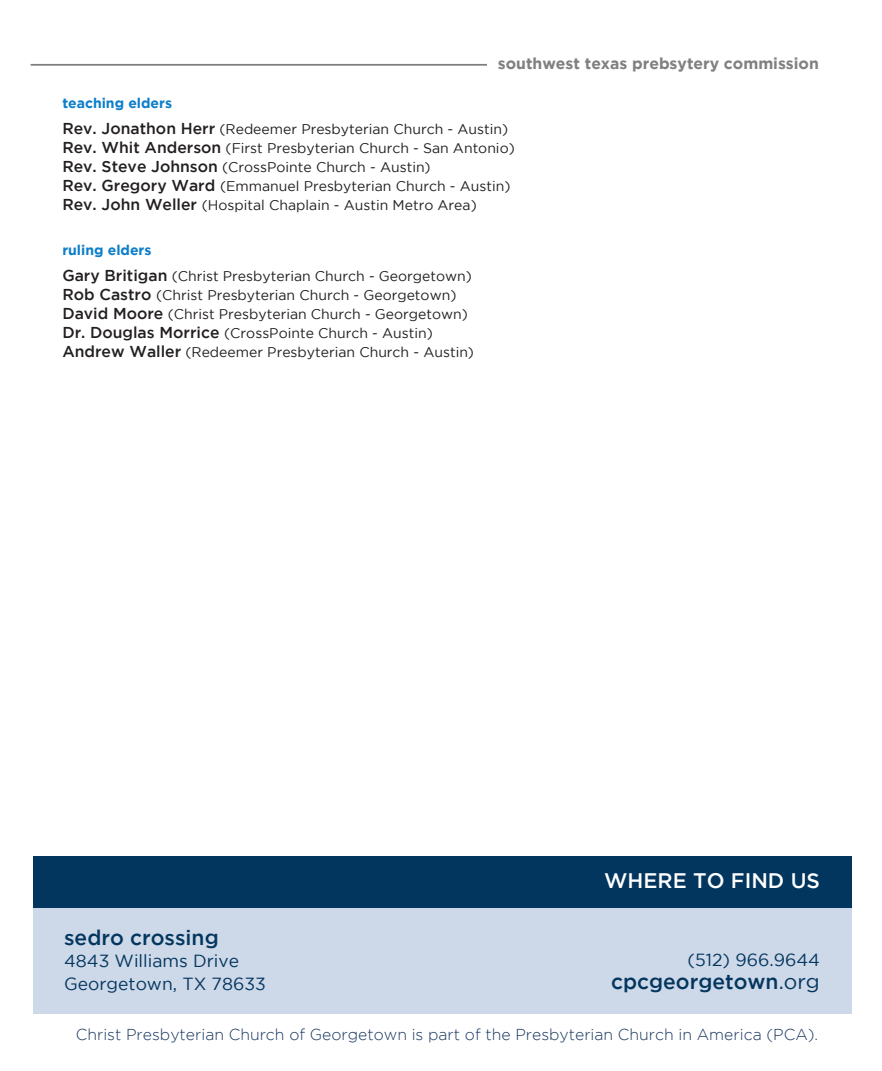
<style>
.page{position:relative;width:882px;height:1071px;background:#fff}
.page>*{position:absolute;margin:0;border:0;box-sizing:border-box;transform-origin:0 0}
.t1{font:500 21px "Gotham";color:#03365e}
.t2{font:500 21px "Gotham";color:#fff}
.t3{font:17.5px "Gotham";color:#03365e}
.t4{font:300 15.75px "Gotham";color:#17355e}
.t5{font:700 15.75px "Gotham";color:#7f8080}
.t6{font:14px "Gotham";color:#231f20}
.t7{font:700 14px "Gotham";color:#0d7eca}
.s1{font-weight:500;font-size:15.75px}
.s2{font-weight:400}
</style>
<div class="page">
<div style="left:33px;top:873px;width:819px;height:141px;background:#cdd8e8"></div>
<div style="left:33px;top:857px;width:819px;height:51px;background:#03365e"></div>
<hr style="left:31px;top:64px;width:780px;height:2px;background:#7f7f7f">
<div style="left:488px;top:57px;width:331px;height:26px;background:#fff"></div>
<p class="t7" style="left:62px;top:95px;width:111px">teaching elders</p>
<p class="t5" style="left:498px;top:54px;width:323px">southwest texas prebsytery commission</p>
<p class="t6" style="left:62px;top:122px;width:447px"><span class="s1">Rev. Jonathon Herr</span> (Redeemer Presbyterian Church - Austin)</p>
<p class="t6" style="left:62px;top:141px;width:454px"><span class="s1">Rev. Whit Anderson</span> (First Presbyterian Church - San Antonio)</p>
<p class="t6" style="left:62px;top:159px;width:370px"><span class="s1">Rev. Steve Johnson</span> (CrossPointe Church - Austin)</p>
<p class="t6" style="left:62px;top:178px;width:450px"><span class="s1">Rev. Gregory Ward</span> (Emmanuel Presbyterian Church - Austin)</p>
<p class="t6" style="left:62px;top:197px;width:416px"><span class="s1">Rev. John Weller</span> (Hospital Chaplain - Austin Metro Area)</p>
<p class="t7" style="left:62px;top:242px;width:91px">ruling elders</p>
<p class="t6" style="left:62px;top:269px;width:411px"><span class="s1">Gary Britigan</span> (Christ Presbyterian Church - Georgetown)</p>
<p class="t6" style="left:62px;top:288px;width:396px"><span class="s1">Rob Castro</span> (Christ Presbyterian Church - Georgetown)</p>
<p class="t6" style="left:62px;top:306px;width:407px"><span class="s1">David Moore</span> (Christ Presbyterian Church - Georgetown)</p>
<p class="t6" style="left:62px;top:325px;width:372px"><span class="s1">Dr. Douglas Morrice</span> (CrossPointe Church - Austin)</p>
<p class="t6" style="left:62px;top:344px;width:413px"><span class="s1">Andrew Waller</span> (Redeemer Presbyterian Church - Austin)</p>
<p class="t1" style="left:64px;top:925px;width:156px">sedro crossing</p>
<p class="t3" style="left:64px;top:952px;width:177px">4843 Williams Drive</p>
<p class="t3" style="left:64px;top:974px;width:203px">Georgetown, TX 78633</p>
<p class="t2" style="left:604px;top:869px;width:217px">WHERE TO FIND US</p>
<p class="t3" style="left:688px;top:950px;width:134px">(512) 966.9644</p>
<p class="t1" style="left:611px;top:969px;width:210px">cpcgeorgetown<span class="s2">.org</span></p>
<p class="t4" style="left:76px;top:1025px;width:744px">Christ Presbyterian Church of Georgetown is part of the Presbyterian Church in America (PCA).</p>
</div>
